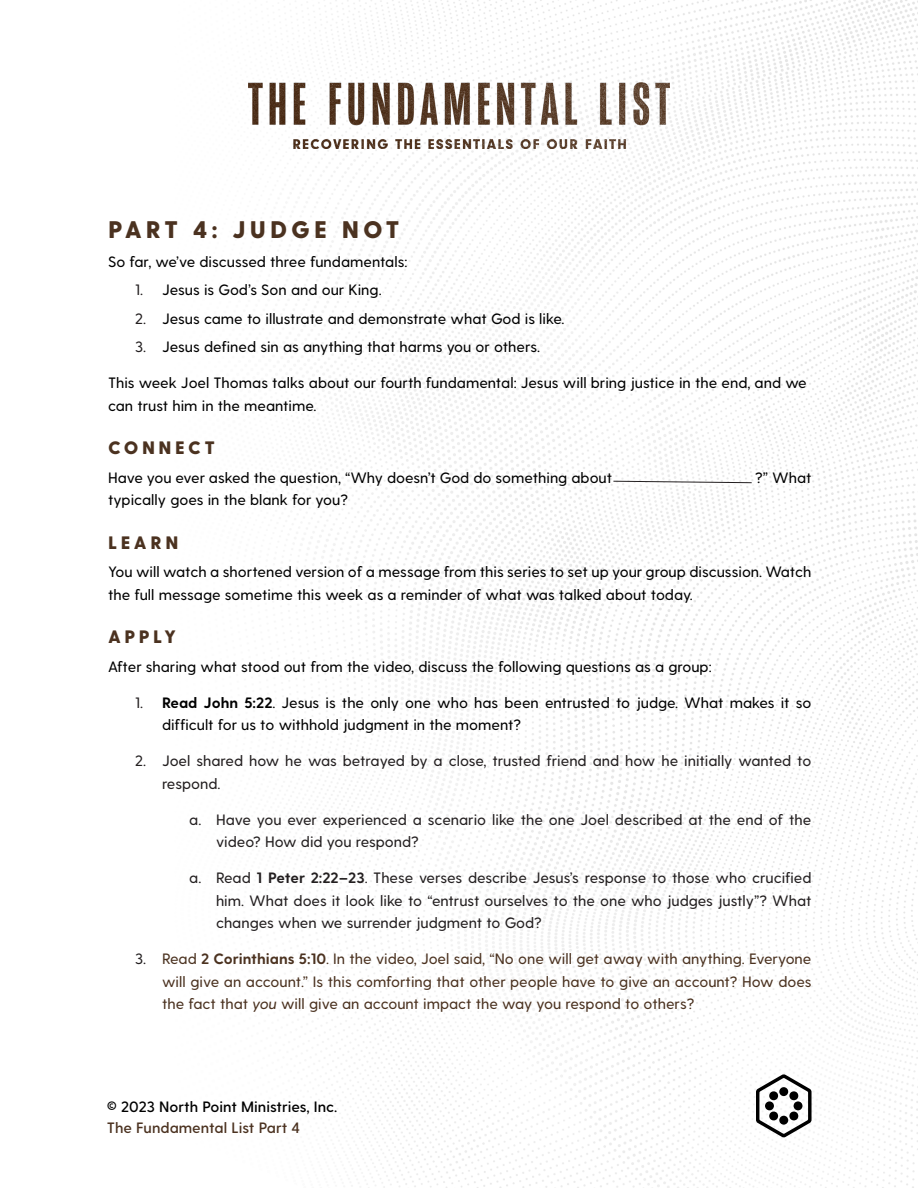
<style>
.page{position:relative;width:918px;height:1188px;background:#fff}
.page>*{position:absolute;margin:0;border:0;box-sizing:border-box;transform-origin:0 0}
.t1{font:800 24px "Greycliff CF";letter-spacing:.17em;color:#4b3220}
.Paragraph_Style{font:800 18px "Greycliff CF";letter-spacing:.2em;color:#4b3220}
.Paragraph_Style-2{font:500 15px/22.5px "Greycliff CF";color:#000}
.t2{font:500 15px/22.5px "Greycliff CF";color:#231f20}
.t3{font:500 15px/22.5px "Greycliff CF";color:#4b3220;text-align:justify}
.t4{font:600 15px "Greycliff CF";color:#000}
.t5{font:600 15px "Greycliff CF";color:#4b3220}
.s1{color:#231f20}
.s2{font-weight:700}
.s3{font-style:italic}
</style>
<div class="page">
<img style="left:248px;top:0;width:669px;height:1188px">
<svg style="left:756px;top:1074px;width:56px;height:63px"></svg>
<img style="left:249px;top:83px;width:420px;height:65px">
<hr style="left:627px;top:483px;width:129px;height:2px;background:#fff">
<svg style="left:613px;top:480px;width:139px;height:3px"></svg>
<p class="t1" style="left:108px;top:215px;width:293px">PART 4: JUDGE NOT</p>
<p class="Paragraph_Style-2" style="left:108px;top:251px;width:301px">So far, we’ve discussed three fundamentals:</p>
<p class="Paragraph_Style-2" style="left:135px;top:279px;width:248px"><span class="s1">1.</span> Jesus is God’s Son and our King.</p>
<p class="Paragraph_Style-2" style="left:135px;top:308px;width:431px"><span class="s1">2.</span> Jesus came to illustrate and demonstrate what God is like.</p>
<p class="Paragraph_Style-2" style="left:135px;top:336px;width:407px"><span class="s1">3.</span> Jesus defined sin as anything that harms you or others.</p>
<p class="Paragraph_Style-2" style="left:108px;top:372px;width:700px">This week Joel Thomas talks about our fourth fundamental: Jesus will bring justice in the end, and we can trust him in the meantime.</p>
<p class="Paragraph_Style" style="left:108px;top:437px;width:109px">CONNECT</p>
<p class="Paragraph_Style-2" style="left:108px;top:467px;width:506px">Have you ever asked the question, “Why doesn’t God do something about</p>
<p class="Paragraph_Style-2" style="left:755px;top:467px;width:58px">?” What</p>
<p class="Paragraph_Style-2" style="left:108px;top:489px;width:242px">typically goes in the blank for you?</p>
<p class="Paragraph_Style" style="left:108px;top:532px;width:72px">LEARN</p>
<p class="Paragraph_Style-2" style="left:108px;top:561px;width:705px">You will watch a shortened version of a message from this series to set up your group discussion. Watch the full message sometime this week as a reminder of what was talked about today.</p>
<p class="Paragraph_Style" style="left:108px;top:626px;width:70px">APPLY</p>
<p class="Paragraph_Style-2" style="left:108px;top:656px;width:605px">After sharing what stood out from the video, discuss the following questions as a group:</p>
<p class="Paragraph_Style-2" style="left:162px;top:692px;width:651px;text-indent:-27px"><span class="s1">1.</span> <span class="s2">Read John 5:22</span>. Jesus is the only one who has been entrusted to judge. What makes it so difficult for us to withhold judgment in the moment?</p>
<p class="t2" style="left:162px;top:750px;width:651px;text-indent:-27px">2. Joel shared how he was betrayed by a close, trusted friend and how he initially wanted to respond.</p>
<p class="t2" style="left:216px;top:809px;width:597px;text-indent:-27px">a. Have you ever experienced a scenario like the one Joel described at the end of the video? How did you respond?</p>
<p class="t2" style="left:216px;top:867px;width:597px;text-align:justify;text-indent:-27px">a. Read <span class="s2">1 Peter 2:22–23</span>. These verses describe Jesus’s response to those who crucified him. What does it look like to “entrust ourselves to the one who judges justly”? What changes when we surrender judgment to God?</p>
<p class="t3" style="left:162px;top:948px;width:651px;text-indent:-27px"><span class="s1">3.</span> Read <span class="s2">2 Corinthians 5:10</span>. In the video, Joel said, “No one will get away with anything. Everyone will give an account.” Is this comforting that other people have to give an account? How does the fact that <span class="s3">you</span> will give an account impact the way you respond to others?</p>
<p class="t4" style="left:107px;top:1098px;width:232px">© 2023 North Point Ministries, Inc.</p>
<p class="t5" style="left:107px;top:1119px;width:195px">The Fundamental List Part 4</p>
</div>
